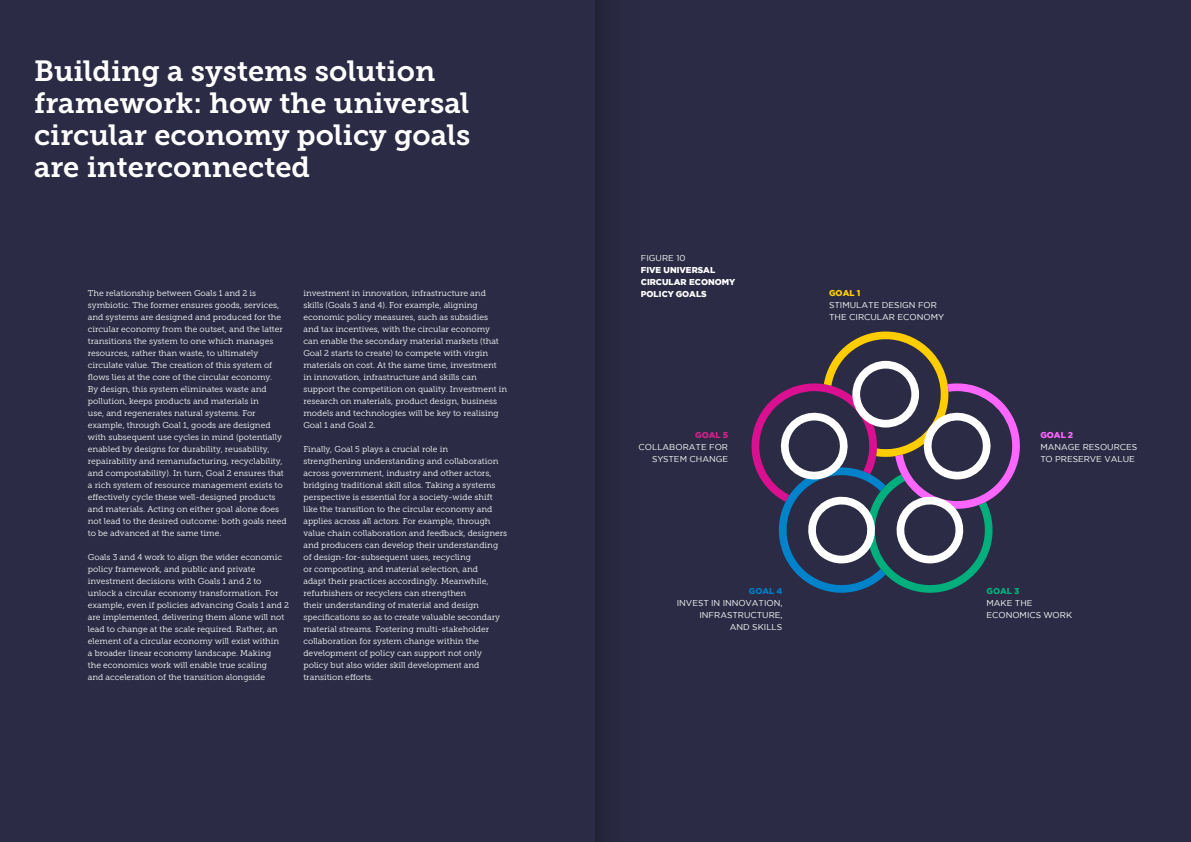
<style>
.page{position:relative;width:1191px;height:842px;background:#fff}
.page>*{position:absolute;margin:0;border:0;box-sizing:border-box;transform-origin:0 0}
.t1{font:29px/32px "Museo Slab 700";color:#fff}
.t2{font:8.5px/12px "Museo Slab 300";color:#fff}
.t3{font:8.5px/12px "Gotham";color:#fff}
.t4{font:900 8.5px/12px "Gotham";color:#fff}
.t5{font:900 8.5px "Gotham";color:#ffcd00}
.t6{font:900 8.5px "Gotham";color:#d32189}
.t7{font:900 8.5px "Gotham";color:#007bc3}
.t8{font:900 8.5px "Gotham";color:#f6f}
.t9{font:900 8.5px "Gotham";color:#00af7b}
</style>
<div class="page">
<div style="left:595px;top:0;width:596px;height:842px;background:#2b2b45"></div>
<svg style="left:751px;top:331px;width:269px;height:262px"></svg>
<div style="left:0;top:0;width:595px;height:842px;background:#2b2b45"></div>
<h1 class="t1" style="left:34px;top:55px;width:438px">Building a systems solution framework: how the universal circular economy policy goals are interconnected</h1>
<p class="t2" style="left:88px;top:287px;width:200px">The relationship between Goals 1 and 2 is symbiotic. The former ensures goods, services, and systems are designed and produced for the circular economy from the outset, and the latter transitions the system to one which manages resources, rather than waste, to ultimately circulate value. The creation of this system of flows lies at the core of the circular economy.<br>By design, this system eliminates waste and pollution, keeps products and materials in<br>use, and regenerates natural systems. For example, through Goal 1, goods are designed with subsequent use cycles in mind (potentially enabled by designs for durability, reusability, repairability and remanufacturing, recyclability, and compostability). In turn, Goal 2 ensures that a rich system of resource management exists to effectively cycle these well-designed products and materials. Acting on either goal alone does not lead to the desired outcome: both goals need to be advanced at the same time.</p>
<p class="t2" style="left:88px;top:551px;width:203px">Goals 3 and 4 work to align the wider economic policy framework, and public and private investment decisions with Goals 1 and 2 to unlock a circular economy transformation. For example, even if policies advancing Goals 1 and 2 are implemented, delivering them alone will not lead to change at the scale required. Rather, an element of a circular economy will exist within<br>a broader linear economy landscape. Making<br>the economics work will enable true scaling<br>and acceleration of the transition alongside</p>
<p class="t2" style="left:303px;top:287px;width:205px">investment in innovation, infrastructure and skills (Goals 3 and 4). For example, aligning economic policy measures, such as subsidies<br>and tax incentives, with the circular economy can enable the secondary material markets (that Goal 2 starts to create) to compete with virgin materials on cost. At the same time, investment in innovation, infrastructure and skills can support the competition on quality. Investment in research on materials, product design, business models and technologies will be key to realising Goal 1 and Goal 2.</p>
<p class="t2" style="left:303px;top:443px;width:205px">Finally, Goal 5 plays a crucial role in strengthening understanding and collaboration across government, industry and other actors, bridging traditional skill silos. Taking a systems perspective is essential for a society-wide shift like the transition to the circular economy and applies across all actors. For example, through value chain collaboration and feedback, designers and producers can develop their understanding of design-for-subsequent uses, recycling<br>or composting, and material selection, and<br>adapt their practices accordingly. Meanwhile, refurbishers or recyclers can strengthen<br>their understanding of material and design specifications so as to create valuable secondary material streams. Fostering multi-stakeholder collaboration for system change within the development of policy can support not only policy but also wider skill development and transition efforts.</p>
<p class="t3" style="left:641px;top:252px;width:46px">FIGURE 10</p>
<p class="t4" style="left:641px;top:264px;width:96px">FIVE UNIVERSAL<br>CIRCULAR ECONOMY<br>POLICY GOALS</p>
<p class="t6" style="left:695px;top:429px;width:34px">GOAL 5</p>
<p class="t3" style="left:638px;top:441px;width:91px;text-align:right">COLLABORATE FOR<br>SYSTEM CHANGE</p>
<p class="t5" style="left:829px;top:287px;width:33px">GOAL 1</p>
<p class="t3" style="left:829px;top:299px;width:117px">STIMULATE DESIGN FOR<br>THE CIRCULAR ECONOMY</p>
<p class="t8" style="left:1040px;top:429px;width:34px">GOAL 2</p>
<p class="t3" style="left:1040px;top:441px;width:98px">MANAGE RESOURCES<br>TO PRESERVE VALUE</p>
<p class="t7" style="left:749px;top:585px;width:35px">GOAL 4</p>
<p class="t3" style="left:677px;top:597px;width:107px;text-align:right">INVEST IN INNOVATION,<br>INFRASTRUCTURE,<br>AND SKILLS</p>
<p class="t9" style="left:986px;top:585px;width:34px">GOAL 3</p>
<p class="t3" style="left:986px;top:597px;width:87px">MAKE THE<br>ECONOMICS WORK</p>
</div>
